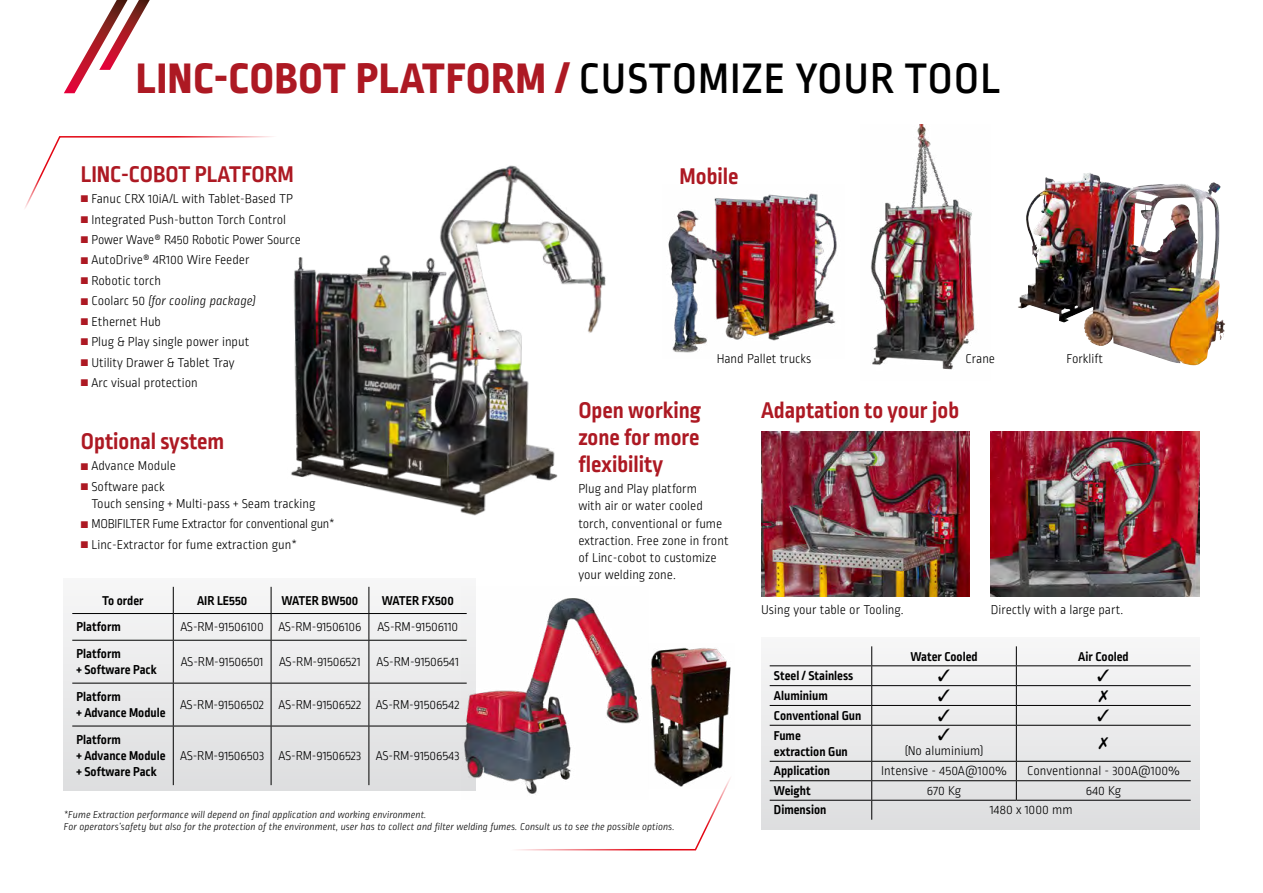
<style>
.page{position:relative;width:1263px;height:893px;background:#fff}
.page>*{position:absolute;margin:0;border:0;box-sizing:border-box;transform-origin:0 0}
.t1{font:800 45px "Ropa Sans Pro";letter-spacing:.02em;color:#ad1923}
.t2{font:700 24px/27px "Ropa Sans Pro";color:#ad1923;text-align:justify}
.t3{font:300 13.5px/17.2px "Ropa Sans Pro";color:#000}
.t4{font:700 13.5px/16.2px "Ropa Sans Pro";color:#000}
.t5{font:300 13.5px "Ropa Sans Pro";letter-spacing:-.02em;color:#000}
.t6{font:italic 300 13.5px "Ropa Sans Pro";color:#000}
.t7{font:italic 300 10.5px "Ropa Sans Pro";color:#000}
.s1{font-weight:500;color:#000}
.s2{color:#ad1923}
.s3{font-style:normal}
</style>
<div class="page">
<svg style="left:25px;top:136px;width:248px;height:72px"></svg>
<svg style="left:517px;top:788px;width:292px;height:63px"></svg>
<div style="left:64px;top:578px;width:411px;height:213px;background:#eaeaeb"></div>
<svg style="left:761px;top:646px;width:438px;height:183px"></svg>
<hr style="left:770px;top:665px;width:102px;height:1px;background:#000">
<hr style="left:872px;top:665px;width:144px;height:1px;background:#000">
<hr style="left:1016px;top:665px;width:175px;height:1px;background:#000">
<hr style="left:770px;top:685px;width:102px;height:1px;background:#000">
<hr style="left:872px;top:685px;width:144px;height:1px;background:#000">
<hr style="left:1016px;top:685px;width:175px;height:1px;background:#000">
<hr style="left:770px;top:705px;width:102px;height:1px;background:#000">
<hr style="left:872px;top:705px;width:144px;height:1px;background:#000">
<hr style="left:1016px;top:705px;width:175px;height:1px;background:#000">
<hr style="left:770px;top:725px;width:102px;height:1px;background:#000">
<hr style="left:872px;top:725px;width:144px;height:1px;background:#000">
<hr style="left:1016px;top:725px;width:175px;height:1px;background:#000">
<hr style="left:770px;top:761px;width:102px;height:1px;background:#000">
<hr style="left:872px;top:761px;width:144px;height:1px;background:#000">
<hr style="left:1016px;top:761px;width:175px;height:1px;background:#000">
<svg style="left:871px;top:646px;width:1px;height:79px"></svg>
<svg style="left:1016px;top:646px;width:1px;height:79px"></svg>
<hr style="left:871px;top:726px;width:1px;height:35px;background:#000">
<hr style="left:1016px;top:726px;width:1px;height:35px;background:#000">
<svg style="left:1016px;top:762px;width:1px;height:38px"></svg>
<svg style="left:871px;top:762px;width:1px;height:58px"></svg>
<hr style="left:770px;top:780px;width:102px;height:1px;background:#000">
<hr style="left:872px;top:780px;width:144px;height:1px;background:#000">
<hr style="left:1016px;top:780px;width:175px;height:1px;background:#000">
<hr style="left:770px;top:800px;width:102px;height:1px;background:#000">
<hr style="left:872px;top:800px;width:144px;height:1px;background:#000">
<hr style="left:1016px;top:800px;width:175px;height:1px;background:#000">
<hr style="left:72px;top:613px;width:101px;height:1px;background:#000">
<hr style="left:173px;top:613px;width:98px;height:1px;background:#000">
<svg style="left:173px;top:587px;width:1px;height:53px"></svg>
<hr style="left:271px;top:613px;width:98px;height:1px;background:#000">
<svg style="left:271px;top:587px;width:1px;height:53px"></svg>
<hr style="left:369px;top:613px;width:98px;height:1px;background:#000">
<hr style="left:72px;top:640px;width:101px;height:1px;background:#000">
<hr style="left:173px;top:640px;width:98px;height:1px;background:#000">
<hr style="left:173px;top:641px;width:1px;height:42px;background:#000">
<hr style="left:271px;top:640px;width:98px;height:1px;background:#000">
<hr style="left:271px;top:641px;width:1px;height:42px;background:#000">
<hr style="left:369px;top:640px;width:98px;height:1px;background:#000">
<hr style="left:368px;top:641px;width:1px;height:42px;background:#000">
<hr style="left:72px;top:683px;width:101px;height:1px;background:#000">
<hr style="left:173px;top:683px;width:98px;height:1px;background:#000">
<hr style="left:173px;top:683px;width:1px;height:43px;background:#000">
<hr style="left:271px;top:683px;width:98px;height:1px;background:#000">
<hr style="left:271px;top:683px;width:1px;height:43px;background:#000">
<hr style="left:369px;top:683px;width:98px;height:1px;background:#000">
<hr style="left:368px;top:683px;width:1px;height:43px;background:#000">
<hr style="left:173px;top:726px;width:1px;height:59px;background:#000">
<hr style="left:271px;top:726px;width:1px;height:59px;background:#000">
<hr style="left:368px;top:726px;width:1px;height:59px;background:#000">
<hr style="left:72px;top:726px;width:101px;height:1px;background:#000">
<hr style="left:173px;top:726px;width:98px;height:1px;background:#000">
<hr style="left:271px;top:726px;width:98px;height:1px;background:#000">
<hr style="left:369px;top:726px;width:98px;height:1px;background:#000">
<svg style="left:368px;top:587px;width:1px;height:53px"></svg>
<svg style="left:64px;top:0;width:86px;height:93px"></svg>
<img style="left:1018px;top:174px;width:164px;height:190px">
<img style="left:462px;top:587px;width:187px;height:212px">
<img style="left:650px;top:647px;width:81px;height:141px">
<img style="left:991px;top:432px;width:208px;height:164px">
<img style="left:761px;top:432px;width:208px;height:164px">
<img style="left:871px;top:125px;width:104px;height:245px">
<img style="left:264px;top:145px;width:342px;height:371px">
<img style="left:668px;top:193px;width:169px;height:160px">
<svg style="left:938px;top:669px;width:12px;height:12px"></svg>
<svg style="left:1098px;top:669px;width:11px;height:12px"></svg>
<svg style="left:938px;top:689px;width:12px;height:12px"></svg>
<svg style="left:1099px;top:690px;width:9px;height:12px"></svg>
<svg style="left:938px;top:709px;width:12px;height:12px"></svg>
<svg style="left:1098px;top:709px;width:11px;height:12px"></svg>
<svg style="left:938px;top:729px;width:12px;height:11px"></svg>
<svg style="left:1099px;top:737px;width:9px;height:13px"></svg>
<p class="t1" style="left:136px;top:52px;width:866px">LINC-COBOT PLATFORM / <span class="s1">CUSTOMIZE YOUR TOOL</span></p>
<p class="t2" style="left:81px;top:162px;width:215px">LINC-COBOT PLATFORM</p>
<p class="t3" style="left:81px;top:191px;width:214px"><span class="s2">■</span> Fanuc CRX 10iA/L with Tablet-Based TP</p>
<p class="t3" style="left:81px;top:211px;width:207px"><span class="s2">■</span> Integrated Push-button Torch Control</p>
<p class="t3" style="left:81px;top:232px;width:221px"><span class="s2">■</span> Power Wave® R450 Robotic Power Source</p>
<p class="t3" style="left:81px;top:252px;width:170px"><span class="s2">■</span> AutoDrive® 4R100 Wire Feeder</p>
<p class="t3" style="left:81px;top:273px;width:82px"><span class="s2">■</span> Robotic torch</p>
<p class="t6" style="left:81px;top:294px;width:177px"><span class="s2">■</span> <span class="s3">Coolarc 50</span> (for cooling package)</p>
<p class="t3" style="left:81px;top:314px;width:82px"><span class="s2">■</span> Ethernet Hub</p>
<p class="t3" style="left:81px;top:334px;width:170px"><span class="s2">■</span> Plug &amp; Play single power input</p>
<p class="t3" style="left:81px;top:354px;width:155px"><span class="s2">■</span> Utility Drawer &amp; Tablet Tray</p>
<p class="t3" style="left:81px;top:375px;width:119px"><span class="s2">■</span> Arc visual protection</p>
<p class="t2" style="left:81px;top:429px;width:145px">Optional system</p>
<p class="t3" style="left:81px;top:458px;width:97px"><span class="s2">■</span> Advance Module</p>
<p class="t3" style="left:91px;top:479px;width:225px;text-indent:-11px"><span class="s2">■</span> Software pack<br>Touch sensing + Multi-pass + Seam tracking</p>
<p class="t5" style="left:81px;top:517px;width:255px"><span class="s2">■</span> MOBIFILTER Fume Extractor for conventional gun*</p>
<p class="t3" style="left:81px;top:537px;width:218px"><span class="s2">■</span> Linc-Extractor for fume extraction gun*</p>
<p class="t2" style="left:679px;top:164px;width:60px">Mobile</p>
<p class="t3" style="left:717px;top:351px;width:96px">Hand Pallet trucks</p>
<p class="t3" style="left:966px;top:351px;width:31px">Crane</p>
<p class="t3" style="left:1067px;top:351px;width:38px">Forklift</p>
<p class="t2" style="left:578px;top:398px;width:124px">Open working zone for more flexibility</p>
<p class="t3" style="left:578px;top:481px;width:152px">Plug and Play platform<br>with air or water cooled torch, conventional or fume extraction. Free zone in front of Linc-cobot to customize your welding zone.</p>
<p class="t2" style="left:761px;top:398px;width:199px">Adaptation to your job</p>
<p class="t4" style="left:102px;top:593px;width:43px">To order</p>
<p class="t4" style="left:197px;top:593px;width:52px">AIR LE550</p>
<p class="t4" style="left:282px;top:593px;width:78px">WATER BW500</p>
<p class="t4" style="left:382px;top:593px;width:73px">WATER FX500</p>
<p class="t4" style="left:77px;top:619px;width:46px">Platform</p>
<p class="t3" style="left:180px;top:619px;width:85px">AS-RM-91506100</p>
<p class="t3" style="left:278px;top:619px;width:85px">AS-RM-91506106</p>
<p class="t3" style="left:377px;top:619px;width:82px">AS-RM-91506110</p>
<p class="t4" style="left:77px;top:646px;width:82px">Platform<br>+ Software Pack</p>
<p class="t3" style="left:181px;top:654px;width:84px">AS-RM-91506501</p>
<p class="t3" style="left:279px;top:654px;width:83px">AS-RM-91506521</p>
<p class="t3" style="left:377px;top:654px;width:84px">AS-RM-91506541</p>
<p class="t4" style="left:77px;top:689px;width:90px">Platform<br>+ Advance Module</p>
<p class="t3" style="left:180px;top:697px;width:85px">AS-RM-91506502</p>
<p class="t3" style="left:279px;top:697px;width:84px">AS-RM-91506522</p>
<p class="t3" style="left:376px;top:697px;width:85px">AS-RM-91506542</p>
<p class="t4" style="left:77px;top:732px;width:90px">Platform<br>+ Advance Module + Software Pack</p>
<p class="t3" style="left:180px;top:748px;width:85px">AS-RM-91506503</p>
<p class="t3" style="left:279px;top:748px;width:84px">AS-RM-91506523</p>
<p class="t3" style="left:376px;top:748px;width:85px">AS-RM-91506543</p>
<p class="t7" style="left:64px;top:809px;width:364px">*Fume Extraction performance will depend on final application and working environment.</p>
<p class="t7" style="left:64px;top:821px;width:612px">For operators’safety but also for the protection of the environment, user has to collect and filter welding fumes. Consult us to see the possible options.</p>
<p class="t3" style="left:761px;top:602px;width:144px">Using your table or Tooling.</p>
<p class="t3" style="left:991px;top:602px;width:134px">Directly with a large part.</p>
<p class="t4" style="left:774px;top:668px;width:81px">Steel / Stainless</p>
<p class="t4" style="left:774px;top:688px;width:55px">Aluminium</p>
<p class="t4" style="left:774px;top:708px;width:89px">Conventional Gun</p>
<p class="t4" style="left:774px;top:728px;width:75px">Fume extraction Gun</p>
<p class="t4" style="left:910px;top:649px;width:69px">Water Cooled</p>
<p class="t4" style="left:1078px;top:649px;width:52px">Air Cooled</p>
<p class="t3" style="left:905px;top:743px;width:80px">(No aluminium)</p>
<p class="t4" style="left:774px;top:764px;width:58px">Application</p>
<p class="t3" style="left:881px;top:763px;width:127px">Intensive - 450A@100%</p>
<p class="t3" style="left:1027px;top:763px;width:154px">Conventionnal - 300A@100%</p>
<p class="t4" style="left:774px;top:783px;width:38px">Weight</p>
<p class="t3" style="left:927px;top:783px;width:36px">670 Kg</p>
<p class="t3" style="left:1086px;top:783px;width:37px">640 Kg</p>
<p class="t4" style="left:774px;top:803px;width:54px">Dimension</p>
<p class="t3" style="left:990px;top:802px;width:84px">1480 x 1000 mm</p>
</div>
